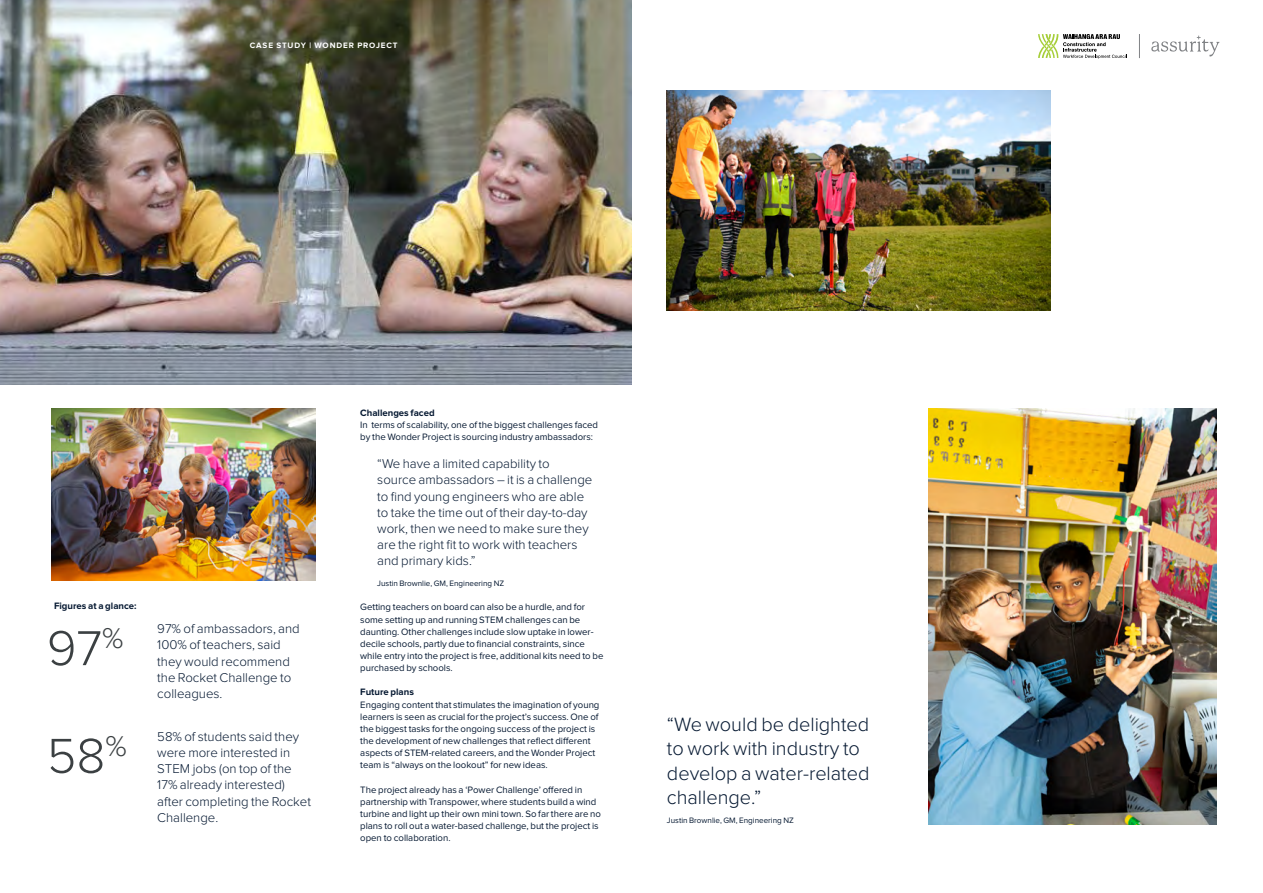
<style>
.page{position:relative;width:1263px;height:893px;background:#fff}
.page>*{position:absolute;margin:0;border:0;box-sizing:border-box;transform-origin:0 0}
.t1{font:300 50.85px/107.7px "Proxima Nova";color:#3b4042}
.t2{font:300 19.95px/24.6px "Proxima Nova";color:#061932}
.t3{font:300 13.2px/16.2px "Proxima Nova";color:#061932}
.t4{font:9.6px/12.1px "Proxima Nova";color:#061932}
.t5{font:700 9.6px "Proxima Nova";color:#061932}
.t6{font:8.1px "Proxima Nova";color:#061932}
.t7{font:700 8.1px "Proxima Nova";letter-spacing:.105em;color:#fff}
</style>
<div class="page">
<img style="left:667px;top:91px;width:383px;height:220px">
<img style="left:0;top:0;width:631px;height:384px">
<img style="left:51px;top:409px;width:264px;height:171px">
<img style="left:928px;top:409px;width:288px;height:416px">
<svg style="left:1151px;top:36px;width:69px;height:21px"></svg>
<svg style="left:1139px;top:34px;width:1px;height:24px"></svg>
<svg style="left:1038px;top:34px;width:89px;height:25px"></svg>
<p class="t7" style="left:250px;top:42px;width:149px">CASE STUDY | WONDER PROJECT</p>
<p class="t5" style="left:54px;top:602px;width:84px">Figures at a glance:</p>
<h1 class="t1" style="left:47px;top:596px;width:81px">97<sup>%<br></sup>58<sup>%</sup></h1>
<h3 class="t3" style="left:157px;top:621px;width:144px">97% of ambassadors, and<br>100% of teachers, said they would recommend the Rocket Challenge to colleagues.</h3>
<h3 class="t3" style="left:157px;top:729px;width:155px">58% of students said they were more interested in<br>STEM jobs (on top of the<br>17% already interested) after completing the Rocket<br>Challenge.</h3>
<p class="t5" style="left:360px;top:408px;width:76px">Challenges faced</p>
<p class="t4" style="left:360px;top:419px;width:239px">In terms of scalability, one of the biggest challenges faced by the Wonder Project is sourcing industry ambassadors:</p>
<h3 class="t3" style="left:377px;top:456px;width:217px">“We have a limited capability to<br>source ambassadors – it is a challenge to find young engineers who are able to take the time out of their day-to-day work, then we need to make sure they are the right fit to work with teachers and primary kids.”</h3>
<p class="t6" style="left:377px;top:580px;width:128px">Justin Brownlie, GM, Engineering NZ</p>
<p class="t4" style="left:360px;top:601px;width:245px">Getting teachers on board can also be a hurdle, and for some setting up and running STEM challenges can be daunting. Other challenges include slow uptake in lower&shy;decile schools, partly due to financial constraints, since while entry into the project is free, additional kits need to be purchased by schools.</p>
<p class="t5" style="left:360px;top:688px;width:55px">Future plans</p>
<p class="t4" style="left:360px;top:699px;width:241px">Engaging content that stimulates the imagination of young learners is seen as crucial for the project’s success. One of the biggest tasks for the ongoing success of the project is the development of new challenges that reflect different aspects of STEM-related careers, and the Wonder Project team is “always on the lookout” for new ideas.</p>
<p class="t4" style="left:360px;top:784px;width:242px">The project already has a ‘Power Challenge’ offered in partnership with Transpower, where students build a wind turbine and light up their own mini town. So far there are no plans to roll out a water-based challenge, but the project is open to collaboration.</p>
<h2 class="t2" style="left:667px;top:712px;width:204px">“We would be delighted to work with industry to develop a water-related challenge.”</h2>
<p class="t6" style="left:667px;top:816px;width:128px">Justin Brownlie, GM, Engineering NZ</p>
</div>
